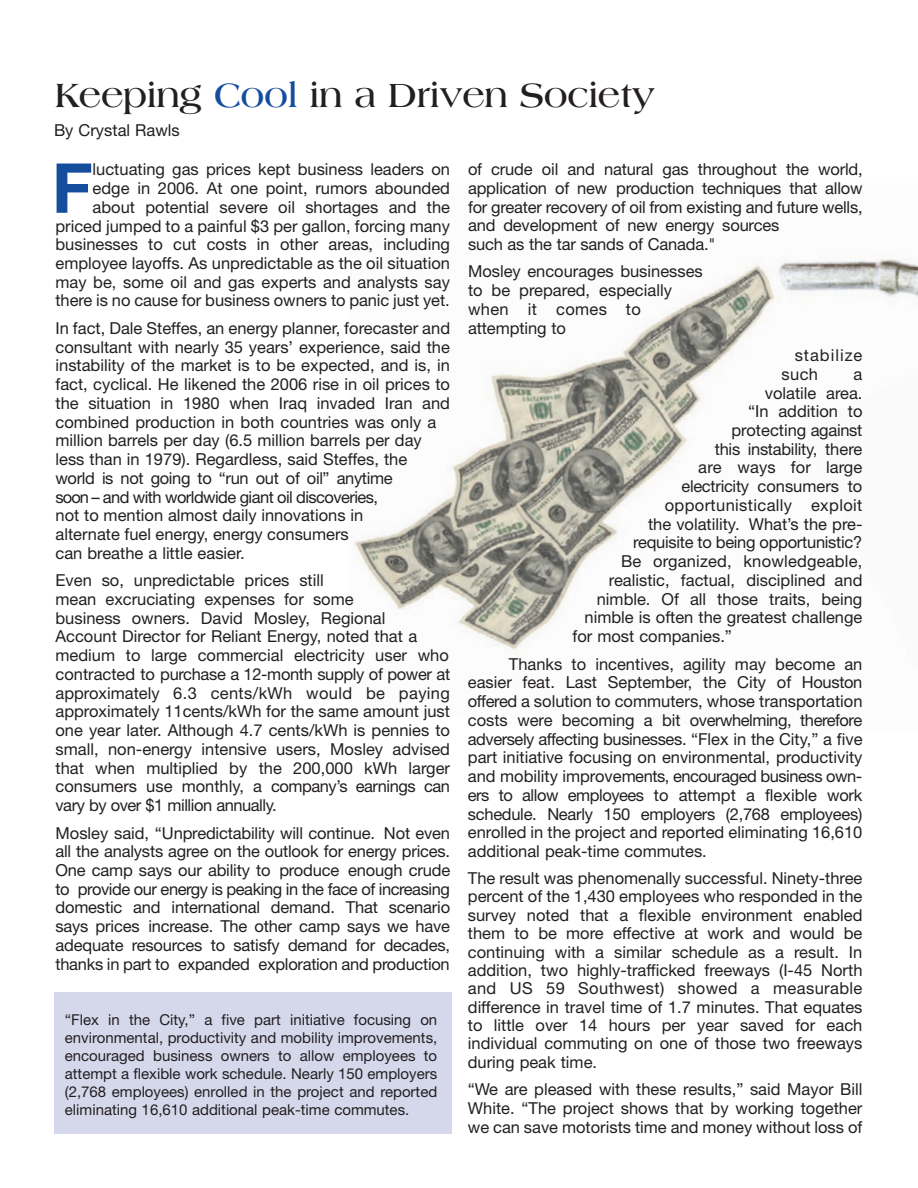
<style>
.page{position:relative;width:918px;height:1188px;background:#fff}
.page>*{position:absolute;margin:0;border:0;box-sizing:border-box;transform-origin:0 0}
.t1{font:700 69px "Helvetica Neue";color:#154d9d}
.t2{font:700 36px "Americana";letter-spacing:-.015em;color:#231f20}
.t3{font:16.5px/18.8px "Helvetica Neue";color:#231f20}
.t4{font:16.5px "Helvetica Neue";letter-spacing:.02em;color:#231f20}
.t5{font:16.5px "Helvetica Neue";letter-spacing:.06em;color:#231f20}
.t6{font:15px/18px "Helvetica Neue";color:#231f20;text-align:justify}
.s1{color:#154d9d}
</style>
<div class="page">
<img style="left:354px;top:259px;width:564px;height:392px">
<div style="left:54px;top:992px;width:398px;height:142px;background:#d5d7eb"></div>
<h1 class="t2" style="left:54px;top:81px;width:602px">Keeping <span class="s1">Cool</span> in a Driven Society</h1>
<p class="t3" style="left:54px;top:122px;width:127px">By Crystal Rawls</p>
<p class="t1" style="left:52px;top:164px;width:42px">F</p>
<p class="t3" style="left:468px;top:161px;width:396px">of crude oil and natural gas throughout the world, application of new production techniques that allow for greater recovery of oil from existing and future wells, and development of new energy sources<br>such as the tar sands of Canada."</p>
<p class="t3" style="left:468px;top:264px;width:236px">Mosley encourages businesses to be prepared, especially</p>
<p class="t3" style="left:468px;top:301px;width:42px">when</p>
<p class="t3" style="left:528px;top:301px;width:11px">it</p>
<p class="t3" style="left:556px;top:301px;width:52px">comes</p>
<p class="t3" style="left:626px;top:301px;width:16px">to</p>
<p class="t3" style="left:468px;top:320px;width:100px">attempting to</p>
<p class="t5" style="left:795px;top:349px;width:69px">stabilize</p>
<p class="t3" style="left:782px;top:366px;width:38px">such</p>
<p class="t3" style="left:854px;top:366px;width:10px">a</p>
<p class="t3" style="left:765px;top:385px;width:99px">volatile area.</p>
<p class="t3" style="left:748px;top:404px;width:116px">“In addition to</p>
<p class="t3" style="left:731px;top:422px;width:132px">protecting against</p>
<p class="t3" style="left:715px;top:441px;width:149px">this instability, there</p>
<p class="t3" style="left:698px;top:460px;width:25px">are</p>
<p class="t3" style="left:738px;top:460px;width:40px">ways</p>
<p class="t3" style="left:791px;top:460px;width:22px">for</p>
<p class="t3" style="left:826px;top:460px;width:38px">large</p>
<p class="t3" style="left:681px;top:479px;width:182px">electricity consumers to</p>
<p class="t4" style="left:665px;top:499px;width:129px">opportunistically</p>
<p class="t4" style="left:811px;top:499px;width:53px">exploit</p>
<p class="t3" style="left:585px;top:516px;width:279px;text-align:right">the volatility. What’s the pre&shy;requisite to being opportunistic?<br>Be organized, knowledgeable, realistic, factual, disciplined and nimble. Of all those traits, being nimble is often the greatest challenge</p>
<p class="t3" style="left:572px;top:629px;width:161px">for most companies.”</p>
<p class="t3" style="left:468px;top:656px;width:396px;text-align:justify;text-indent:41px">Thanks to incentives, agility may become an easier feat. Last September, the City of Houston offered a solution to commuters, whose transportation costs were becoming a bit overwhelming, therefore adversely affecting businesses. “Flex in the City,” a five part initiative focusing on environmental, productivity and mobility improvements, encouraged business own&shy;ers to allow employees to attempt a flexible work schedule. Nearly 150 employers (2,768 employees) enrolled in the project and reported eliminating 16,610 additional peak-time commutes.</p>
<p class="t3" style="left:468px;top:871px;width:396px;text-align:justify">The result was phenomenally successful. Ninety-three percent of the 1,430 employees who responded in the survey noted that a flexible environment enabled them to be more effective at work and would be continuing with a similar schedule as a result. In addition, two highly-trafficked freeways (I-45 North and US 59 Southwest) showed a measurable difference in travel time of 1.7 minutes. That equates to little over 14 hours per year saved for each individual commuting on one of those two freeways during peak time.</p>
<p class="t3" style="left:468px;top:1082px;width:396px;text-align:justify">“We are pleased with these results,” said Mayor Bill White. “The project shows that by working together we can save motorists time and money without loss of</p>
<p class="t3" style="left:56px;top:162px;width:396px;text-align:right">luctuating gas prices kept business leaders on edge in 2006. At one point, rumors abounded about potential severe oil shortages and the priced jumped to a painful $3 per gallon, forcing many businesses to cut costs in other areas, including employee layoffs. As unpredictable as the oil situation may be, some oil and gas experts and analysts say there is no cause for business owners to panic just yet.</p>
<p class="t3" style="left:56px;top:320px;width:396px">In fact, Dale Steffes, an energy planner, forecaster and consultant with nearly 35 years’ experience, said the instability of the market is to be expected, and is, in fact, cyclical. He likened the 2006 rise in oil prices to the situation in 1980 when Iraq invaded Iran and combined production in both countries was only a million barrels per day (6.5 million barrels per day less than in 1979). Regardless, said Steffes, the world is not going to “run out of oil” anytime<br>soon – and with worldwide giant oil discoveries,<br>not to mention almost daily innovations in<br>alternate fuel energy, energy consumers<br>can breathe a little easier.</p>
<p class="t3" style="left:56px;top:573px;width:396px">Even so, unpredictable prices still<br>mean excruciating expenses for some<br>business owners. David Mosley, Regional Account Director for Reliant Energy, noted that a medium to large commercial electricity user who contracted to purchase a 12-month supply of power at approximately 6.3 cents/kWh would be paying approximately 11cents/kWh for the same amount just one year later. Although 4.7 cents/kWh is pennies to small, non-energy intensive users, Mosley advised that when multiplied by the 200,000 kWh larger consumers use monthly, a company’s earnings can vary by over $1 million annually.</p>
<p class="t3" style="left:56px;top:825px;width:396px;text-align:justify">Mosley said, “Unpredictability will continue. Not even all the analysts agree on the outlook for energy prices.<br>One camp says our ability to produce enough crude to provide our energy is peaking in the face of increasing domestic and international demand. That scenario says prices increase. The other camp says we have adequate resources to satisfy demand for decades, thanks in part to expanded exploration and production</p>
<p class="t6" style="left:65px;top:1012px;width:374px">“Flex in the City,” a five part initiative focusing on environmental, productivity and mobility improvements, encouraged business owners to allow employees to attempt a flexible work schedule. Nearly 150 employers (2,768 employees) enrolled in the project and reported eliminating 16,610 additional peak-time commutes.</p>
</div>
